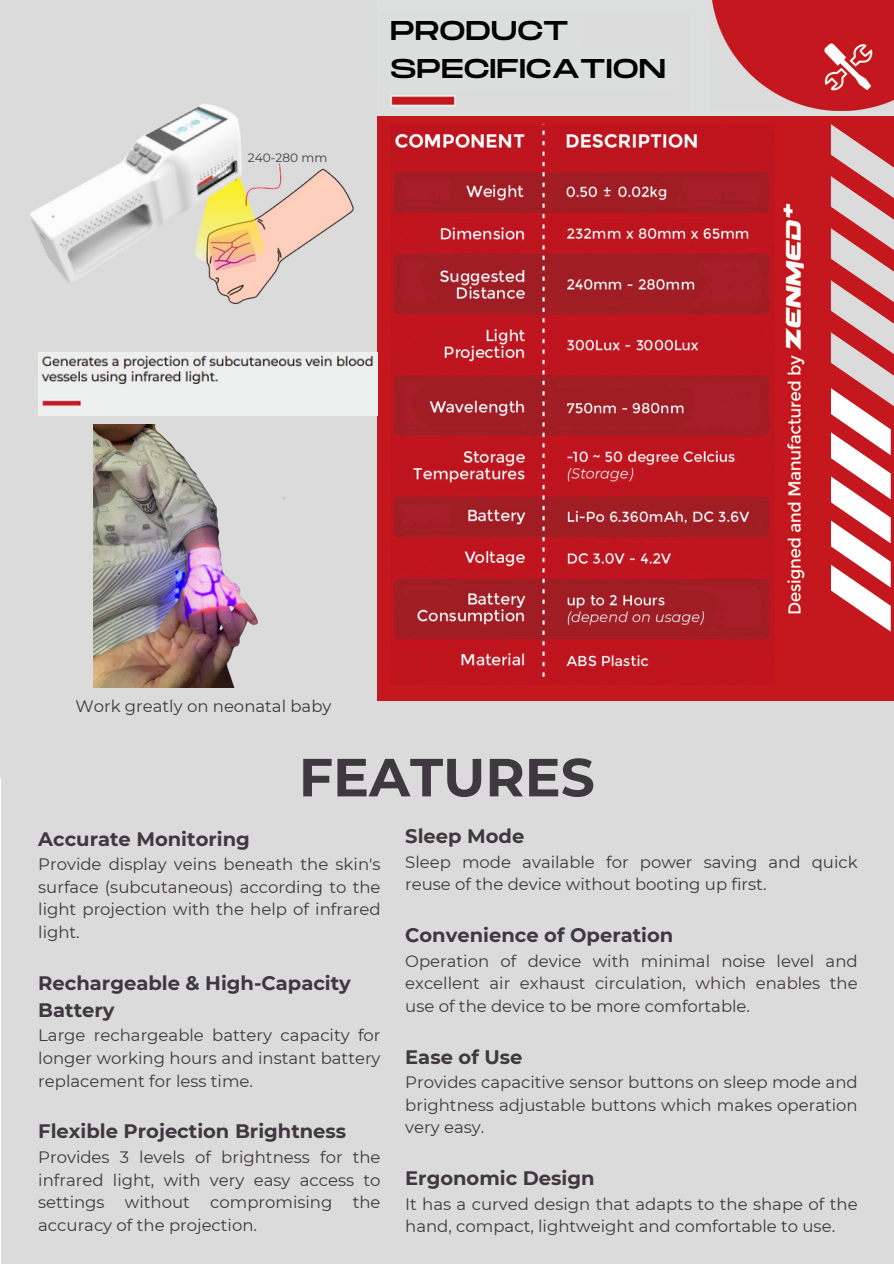
<style>
.page{position:relative;width:894px;height:1264px;background:#fff}
.page>*{position:absolute;margin:0;border:0;box-sizing:border-box;transform-origin:0 0}
.t1{font:700 53.55px "Montserrat";color:#3e393e}
.t2{font:27.15px/38px "Monument Extended";color:#000}
.t3{font:700 19.5px/27px "Montserrat";color:#3e393e}
.t4{font:16.5px/22.5px "Montserrat";color:#3e393e;text-align:justify}
.t5{font:12.15px "Montserrat";color:#374046}
</style>
<div class="page">
<div style="left:1px;top:701px;width:892px;height:562px;background:#dbdbdb"></div>
<div style="left:2px;top:2px;width:891px;height:699px;background:#c4171e"></div>
<div style="left:376px;top:0;width:517px;height:116px;background:#dddfde"></div>
<svg style="left:830px;top:124px;width:63px;height:507px"></svg>
<div style="left:0;top:0;width:376px;height:777px;background:#dbdbdb"></div>
<img style="left:38px;top:353px;width:339px;height:63px">
<img style="left:320px;top:168px;width:34px;height:67px">
<img style="left:30px;top:104px;width:290px;height:200px">
<div style="left:381px;top:13px;width:308px;height:102px;background:#dcdcdd"></div>
<img style="left:390px;top:96px;width:65px;height:10px">
<div style="left:379px;top:10px;width:297px;height:82px;background:#dcdddd"></div>
<img style="left:710px;top:0;width:182px;height:111px">
<img style="left:393px;top:124px;width:377px;height:553px">
<img style="left:783px;top:203px;width:22px;height:411px">
<img style="left:93px;top:424px;width:192px;height:264px">
<h3 class="t5" style="left:248px;top:150px;width:81px">240-280 mm</h3>
<p class="t2" style="left:390px;top:13px;width:277px">PRODUCT<br>SPECIFICATION</p>
<h3 class="t4" style="left:75px;top:695px;width:257px">Work greatly on neonatal baby</h3>
<h3 class="t1" style="left:299px;top:744px;width:297px">FEATURES</h3>
<p class="t3" style="left:38px;top:825px;width:213px">Accurate Monitoring</p>
<p class="t4" style="left:38px;top:853px;width:344px">Provide display veins beneath the skin's surface (subcutaneous) according to the light projection with the help of infrared light.</p>
<p class="t3" style="left:38px;top:969px;width:314px">Rechargeable &amp; High-Capacity<br>Battery</p>
<p class="t4" style="left:38px;top:1024px;width:344px">Large rechargeable battery capacity for longer working hours and instant battery replacement for less time.</p>
<p class="t3" style="left:38px;top:1117px;width:309px">Flexible Projection Brightness</p>
<p class="t4" style="left:38px;top:1145px;width:344px">Provides 3 levels of brightness for the infrared light, with very easy access to settings without compromising the accuracy of the projection.</p>
<p class="t3" style="left:405px;top:822px;width:121px">Sleep Mode</p>
<p class="t4" style="left:405px;top:850px;width:454px">Sleep mode available for power saving and quick reuse of the device without booting up first.</p>
<h3 class="t3" style="left:405px;top:921px;width:269px">Convenience of Operation</h3>
<h3 class="t4" style="left:405px;top:949px;width:454px">Operation of device with minimal noise level and excellent air exhaust circulation, which enables the use of the device to be more comfortable.</h3>
<h1 class="t3" style="left:405px;top:1043px;width:119px">Ease of Use</h1>
<h1 class="t4" style="left:405px;top:1071px;width:454px">Provides capacitive sensor buttons on sleep mode and brightness adjustable buttons which makes operation very easy.</h1>
<h3 class="t3" style="left:405px;top:1164px;width:191px">Ergonomic Design</h3>
<h3 class="t4" style="left:405px;top:1192px;width:454px">It has a curved design that adapts to the shape of the hand, compact, lightweight and comfortable to use.</h3>
</div>
